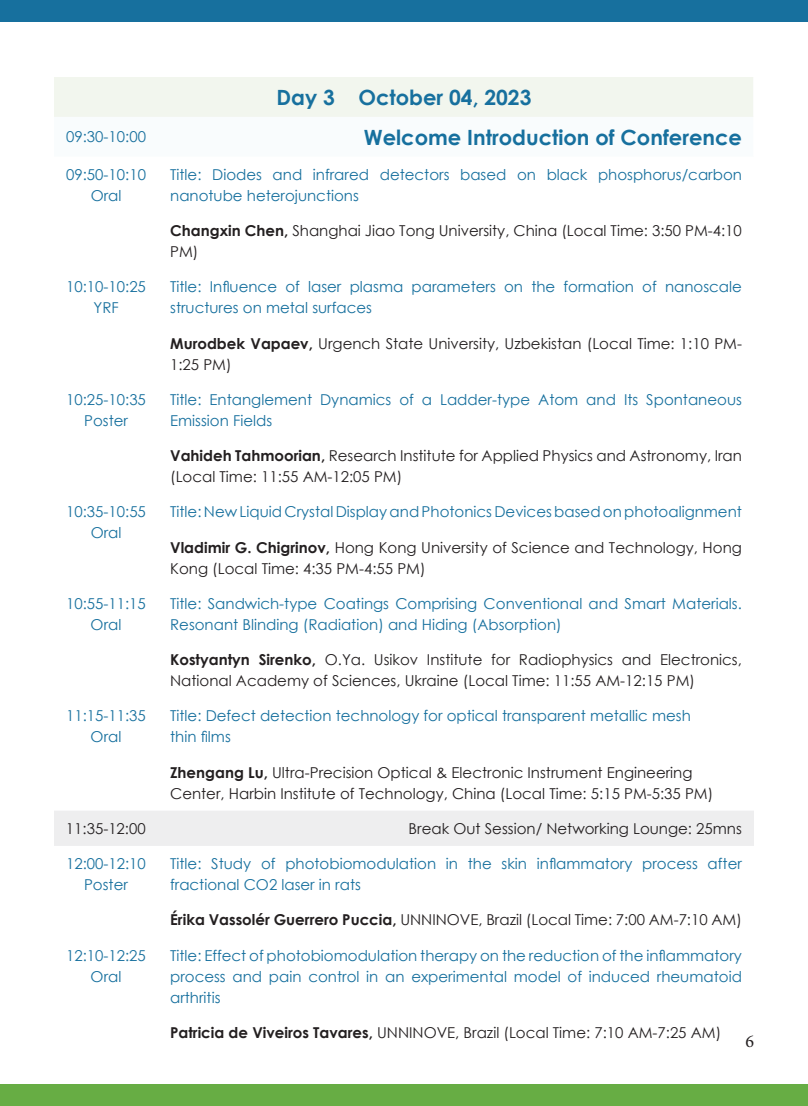
<style>
.page{position:relative;width:808px;height:1106px;background:#fff}
.page>*{position:absolute;margin:0;border:0;box-sizing:border-box;transform-origin:0 0}
.t1{font:700 21px "Century Gothic";color:#17709e}
.t2{font:18px "Minion Pro";color:#231f20}
.t3{font:15px/21px "Century Gothic";color:#17709e;text-align:center}
.t4{font:15px/21px "Century Gothic";color:#231f20}
.s1{font-weight:700}
</style>
<div class="page">
<div style="left:54px;top:77px;width:700px;height:40px;background:#f2f6ee"></div>
<div style="left:54px;top:811px;width:700px;height:35px;background:#eeeeef"></div>
<hr style="left:753px;top:77px;width:2px;height:40px;background:#fff">
<div style="left:0;top:1084px;width:808px;height:22px;background:#67ad44"></div>
<div style="left:0;top:0;width:808px;height:21px;background:#17709e"></div>
<h1 class="t1" style="left:276px;top:81px;width:256px">Day 3 October 04, 2023</h1>
<p class="t3" style="left:66px;top:126px;width:81px">09:30-10:00</p>
<h1 class="t1" style="left:364px;top:121px;width:379px">Welcome Introduction of Conference</h1>
<p class="t3" style="left:66px;top:164px;width:81px">09:50-10:10<br>Oral</p>
<p class="t3" style="left:170px;top:164px;width:573px;text-align:left">Title: Diodes and infrared detectors based on black phosphorus/carbon nanotube heterojunctions</p>
<p class="t4" style="left:170px;top:220px;width:573px"><span class="s1">Changxin Chen,</span> Shanghai Jiao Tong University, China (Local Time: 3:50 PM-4:10<br>PM)</p>
<p class="t3" style="left:66px;top:276px;width:81px">10:10-10:25<br>YRF</p>
<p class="t3" style="left:170px;top:276px;width:573px;text-align:left">Title: Influence of laser plasma parameters on the formation of nanoscale structures on metal surfaces</p>
<p class="t4" style="left:170px;top:332px;width:573px"><span class="s1">Murodbek Vapaev,</span> Urgench State University, Uzbekistan (Local Time: 1:10 PM-<br>1:25 PM)</p>
<p class="t3" style="left:66px;top:389px;width:81px">10:25-10:35<br>Poster</p>
<p class="t3" style="left:170px;top:389px;width:573px;text-align:left">Title: Entanglement Dynamics of a Ladder-type Atom and Its Spontaneous<br>Emission Fields</p>
<p class="t4" style="left:170px;top:445px;width:573px"><span class="s1">Vahideh Tahmoorian,</span> Research Institute for Applied Physics and Astronomy, Iran (Local Time: 11:55 AM-12:05 PM)</p>
<p class="t3" style="left:66px;top:501px;width:81px">10:35-10:55<br>Oral</p>
<p class="t3" style="left:170px;top:501px;width:573px">Title: New Liquid Crystal Display and Photonics Devices based on photoalignment</p>
<p class="t4" style="left:170px;top:536px;width:573px"><span class="s1">Vladimir G. Chigrinov,</span> Hong Kong University of Science and Technology, Hong<br>Kong (Local Time: 4:35 PM-4:55 PM)</p>
<p class="t3" style="left:66px;top:593px;width:81px">10:55-11:15<br>Oral</p>
<p class="t3" style="left:170px;top:593px;width:573px;text-align:left">Title: Sandwich-type Coatings Comprising Conventional and Smart Materials.<br>Resonant Blinding (Radiation) and Hiding (Absorption)</p>
<p class="t4" style="left:170px;top:649px;width:573px"><span class="s1">Kostyantyn Sirenko,</span> O.Ya. Usikov Institute for Radiophysics and Electronics,<br>National Academy of Sciences, Ukraine (Local Time: 11:55 AM-12:15 PM)</p>
<p class="t3" style="left:66px;top:705px;width:81px">11:15-11:35<br>Oral</p>
<p class="t3" style="left:170px;top:705px;width:522px;text-align:left">Title: Defect detection technology for optical transparent metallic mesh thin films</p>
<p class="t4" style="left:170px;top:761px;width:545px"><span class="s1">Zhengang Lu,</span> Ultra-Precision Optical &amp; Electronic Instrument Engineering<br>Center, Harbin Institute of Technology, China (Local Time: 5:15 PM-5:35 PM)</p>
<p class="t4" style="left:66px;top:818px;width:81px">11:35-12:00</p>
<p class="t4" style="left:409px;top:818px;width:335px">Break Out Session/ Networking Lounge: 25mns</p>
<p class="t3" style="left:66px;top:853px;width:81px">12:00-12:10<br>Poster</p>
<p class="t3" style="left:170px;top:853px;width:573px;text-align:left">Title: Study of photobiomodulation in the skin inflammatory process after fractional CO2 laser in rats</p>
<p class="t4" style="left:170px;top:909px;width:573px"><span class="s1">Érika Vassolér Guerrero Puccia,</span> UNNINOVE, Brazil (Local Time: 7:00 AM-7:10 AM)</p>
<p class="t3" style="left:66px;top:944px;width:81px">12:10-12:25<br>Oral</p>
<p class="t3" style="left:170px;top:944px;width:573px;text-align:justify">Title: Effect of photobiomodulation therapy on the reduction of the inflammatory process and pain control in an experimental model of induced rheumatoid arthritis</p>
<p class="t4" style="left:170px;top:1022px;width:552px"><span class="s1">Patricia de Viveiros Tavares,</span> UNNINOVE, Brazil (Local Time: 7:10 AM-7:25 AM)</p>
<p class="t2" style="left:745px;top:1029px;width:10px">6</p>
</div>
